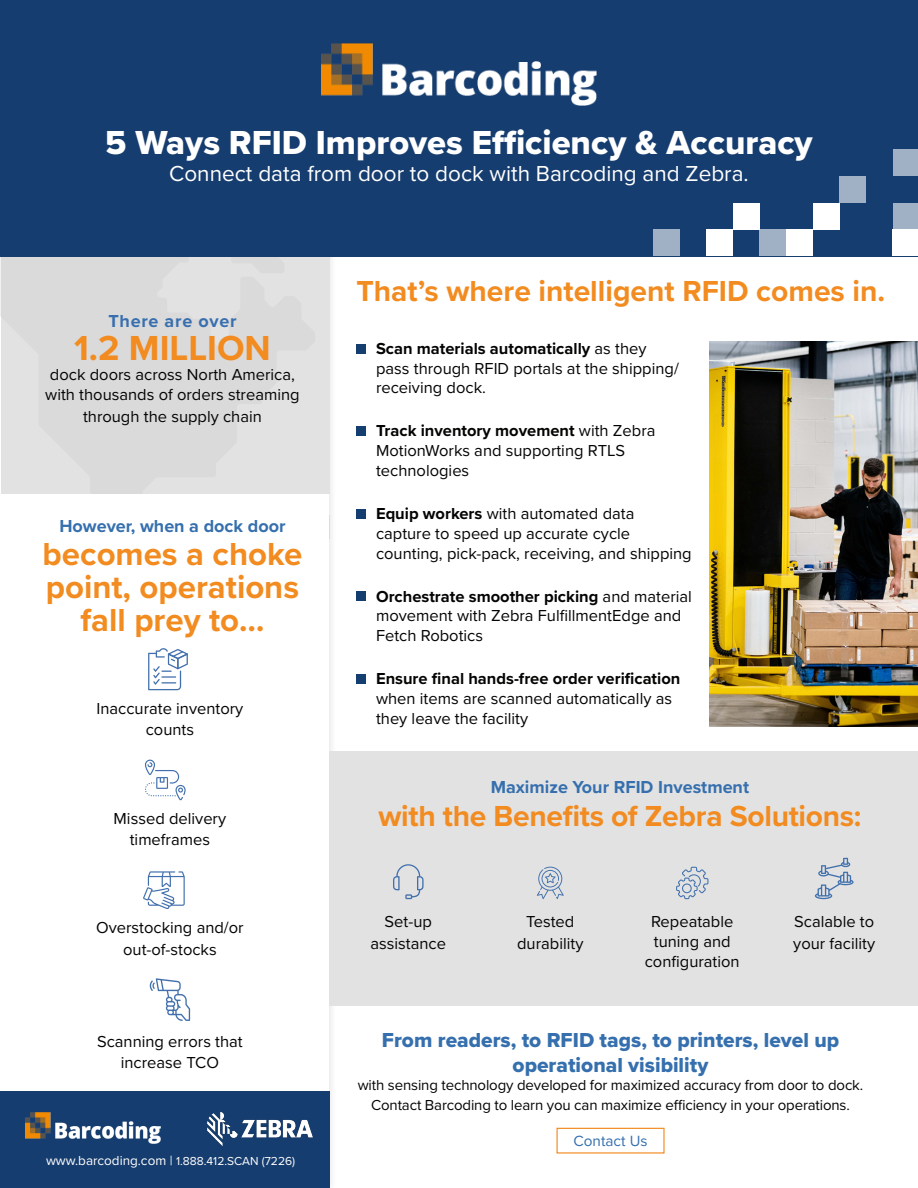
<style>
.page{position:relative;width:918px;height:1188px;background:#fff}
.page>*{position:absolute;margin:0;border:0;box-sizing:border-box;transform-origin:0 0}
.t1{font:700 36px "Proxima Nova";color:#f28b20}
.t2{font:34.5px "Proxima Nova Extrabld";color:#fff}
.t3{font:700 33px/33px "Proxima Nova";color:#f28b20;text-align:center}
.t4{font:700 30px "Proxima Nova";color:#f28b20}
.t5{font:22.5px "Proxima Nova";color:#fff}
.t6{font:21px/25.2px "Proxima Nova Extrabld";color:#356fae;text-align:center}
.t7{font:700 18px "Proxima Nova";color:#356fae}
.t8{font:700 18px "Proxima Nova";letter-spacing:.04em;color:#386fae}
.t9{font:16.5px/19.8px "Proxima Nova";color:#040503;text-align:center}
.t10{font:700 16.5px "Proxima Nova";color:#040503}
.t11{font:15.3px "Proxima Nova";color:#356fae}
.t12{font:15px/19.8px "Proxima Nova";letter-spacing:-.01em;color:#040503;text-align:center}
.t13{font:12px "Proxima Nova";color:#fff}
.s1{font-size:13.5px}
.s2{font-weight:700}
</style>
<div class="page">
<div style="left:1px;top:256px;width:328px;height:238px;background:#dadada"></div>
<svg style="left:202px;top:256px;width:85px;height:1px"></svg>
<div style="left:330px;top:751px;width:588px;height:254px;background:#e2e2e2"></div>
<div style="left:0;top:0;width:918px;height:256px;background:#163d6f"></div>
<div style="left:0;top:1092px;width:330px;height:96px;background:#163d6f"></div>
<div style="left:653px;top:230px;width:26px;height:26px;background:#a1b1c5"></div>
<div style="left:706px;top:230px;width:27px;height:26px;background:#fff"></div>
<div style="left:733px;top:203px;width:26px;height:27px;background:#fff"></div>
<div style="left:759px;top:230px;width:27px;height:26px;background:#a1b1c5"></div>
<div style="left:786px;top:230px;width:27px;height:26px;background:#fff"></div>
<div style="left:813px;top:203px;width:26px;height:27px;background:#fff"></div>
<div style="left:839px;top:176px;width:27px;height:27px;background:#a1b1c5"></div>
<div style="left:893px;top:230px;width:25px;height:26px;background:#fff"></div>
<div style="left:893px;top:203px;width:25px;height:27px;background:#a1b1c5"></div>
<div style="left:893px;top:149px;width:25px;height:27px;background:#a1b1c5"></div>
<img style="left:207px;top:1111px;width:106px;height:35px">
<svg style="left:143px;top:871px;width:42px;height:38px"></svg>
<svg style="left:148px;top:648px;width:40px;height:42px"></svg>
<svg style="left:145px;top:760px;width:41px;height:41px"></svg>
<div style="left:556px;top:1128px;width:109px;height:26px;border:1px solid #f28b20"></div>
<div style="left:356px;top:344px;width:10px;height:10px;background:#143e6f"></div>
<div style="left:356px;top:426px;width:10px;height:10px;background:#143e6f"></div>
<div style="left:356px;top:509px;width:10px;height:10px;background:#143e6f"></div>
<div style="left:356px;top:592px;width:10px;height:9px;background:#143e6f"></div>
<div style="left:356px;top:674px;width:10px;height:10px;background:#143e6f"></div>
<svg style="left:393px;top:864px;width:31px;height:35px"></svg>
<svg style="left:537px;top:867px;width:27px;height:32px"></svg>
<svg style="left:815px;top:858px;width:39px;height:41px"></svg>
<svg style="left:676px;top:867px;width:32px;height:32px"></svg>
<svg style="left:149px;top:978px;width:41px;height:43px"></svg>
<img style="left:709px;top:342px;width:209px;height:384px">
<img style="left:322px;top:43px;width:274px;height:63px">
<img style="left:26px;top:1112px;width:135px;height:31px">
<h2 class="t2" style="left:105px;top:116px;width:709px">5 Ways RFID Improves Efficiency &amp; Accuracy</h2>
<h3 class="t5" style="left:169px;top:156px;width:581px">Connect data from door to dock with Barcoding and Zebra.</h3>
<p class="t8" style="left:108px;top:308px;width:130px">There are over</p>
<h1 class="t1" style="left:74px;top:322px;width:198px">1.2 MILLION</h1>
<p class="t9" style="left:45px;top:364px;width:256px;text-align:left">dock doors across North America, with thousands of orders streaming</p>
<p class="t9" style="left:83px;top:406px;width:180px">through the supply chain</p>
<p class="t7" style="left:59px;top:512px;width:228px">However, when a dock door</p>
<h3 class="t3" style="left:43px;top:536px;width:261px">becomes a choke point, operations fall prey to…</h3>
<p class="t9" style="left:97px;top:697px;width:148px;line-height:21.6px">Inaccurate inventory counts</p>
<p class="t9" style="left:114px;top:807px;width:114px;line-height:21.6px">Missed delivery timeframes</p>
<p class="t9" style="left:96px;top:916px;width:149px;line-height:21.6px">Overstocking and/or out-of-stocks</p>
<p class="t9" style="left:97px;top:1030px;width:147px;line-height:21.6px">Scanning errors that increase TCO</p>
<p class="t13" style="left:46px;top:1152px;width:251px"><span class="s1">www.barcoding.com |</span> 1.888.412.SCAN (7226)</p>
<h3 class="t4" style="left:356px;top:268px;width:530px">That’s where intelligent RFID comes in.</h3>
<p class="t9" style="left:376px;top:338px;width:304px;text-align:left"><span class="s2">Scan materials automatically</span> as they pass through RFID portals at the shipping/ receiving dock.</p>
<p class="t9" style="left:376px;top:420px;width:281px;text-align:left"><span class="s2">Track inventory movement</span> with Zebra<br>MotionWorks and supporting RTLS technologies</p>
<p class="t9" style="left:376px;top:503px;width:317px;text-align:left"><span class="s2">Equip workers</span> with automated data capture to speed up accurate cycle counting, pick-pack, receiving, and shipping</p>
<p class="t9" style="left:376px;top:586px;width:317px;text-align:left"><span class="s2">Orchestrate smoother picking</span> and material movement with Zebra FulfillmentEdge and<br>Fetch Robotics</p>
<p class="t10" style="left:376px;top:666px;width:306px">Ensure final hands-free order verification</p>
<p class="t9" style="left:376px;top:688px;width:298px;text-align:left">when items are scanned automatically as they leave the facility</p>
<p class="t7" style="left:491px;top:774px;width:260px">Maximize Your RFID Investment</p>
<h3 class="t4" style="left:378px;top:794px;width:484px">with the Benefits of Zebra Solutions:</h3>
<p class="t9" style="left:371px;top:910px;width:77px;line-height:21.6px">Set-up assistance</p>
<p class="t9" style="left:517px;top:910px;width:68px;line-height:21.6px">Tested durability</p>
<p class="t9" style="left:793px;top:910px;width:83px;line-height:21.6px;text-align:left">Scalable to your facility</p>
<p class="t9" style="left:645px;top:911px;width:96px">Repeatable tuning and configuration</p>
<p class="t6" style="left:382px;top:1027px;width:459px">From readers, to RFID tags, to printers, level up operational visibility</p>
<p class="t12" style="left:358px;top:1074px;width:507px">with sensing technology developed for maximized accuracy from door to dock.<br>Contact Barcoding to learn you can maximize efficiency in your operations.</p>
<p class="t11" style="left:574px;top:1130px;width:76px">Contact Us</p>
</div>
